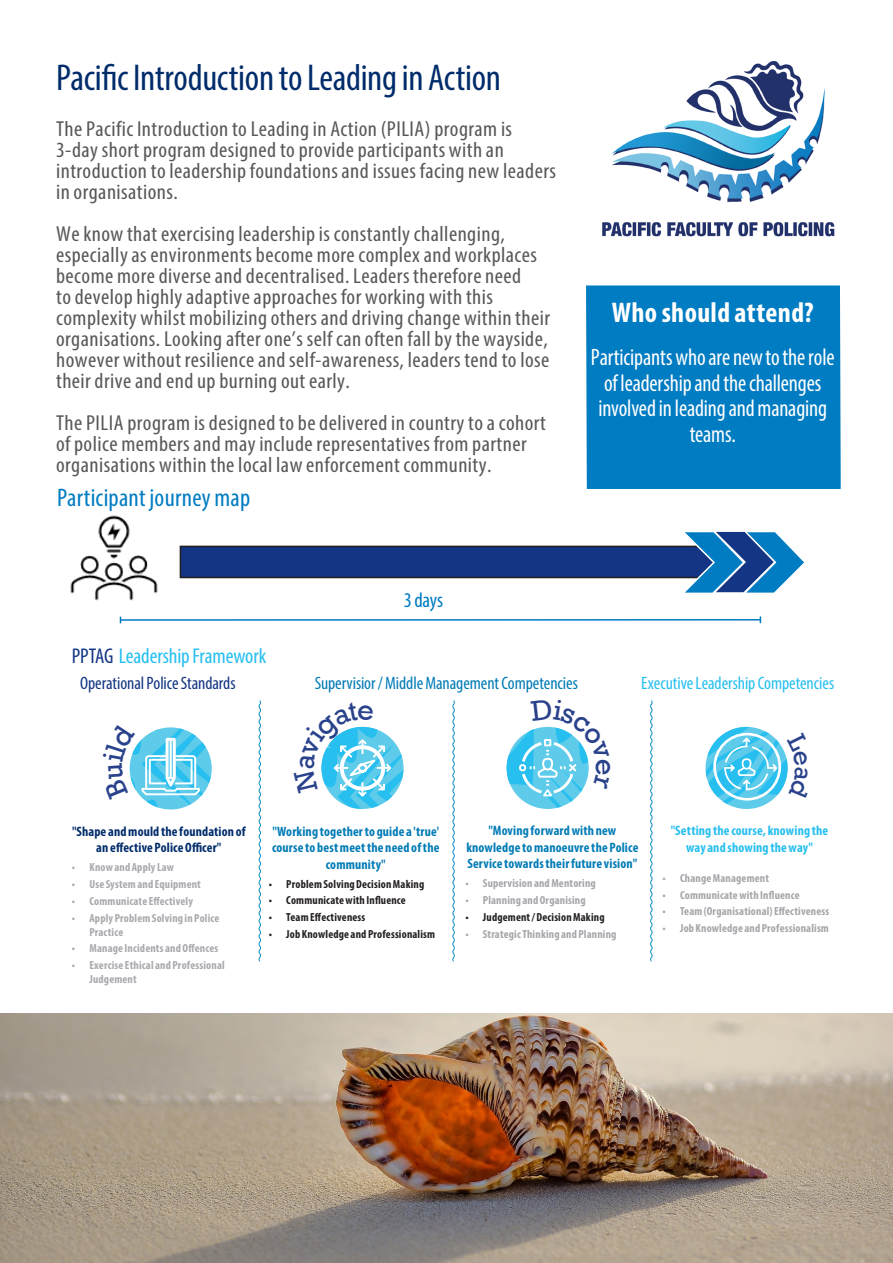
<style>
.page{position:relative;width:893px;height:1263px;background:#fff}
.page>*{position:absolute;margin:0;border:0;box-sizing:border-box;transform-origin:0 0}
.t1{font:condensed 37.5px "Myriad Pro";letter-spacing:-.01em;color:#002c6b}
.Icon_Headings{font:700 condensed 28.5px "Myriad Pro";letter-spacing:.015em;color:#fff}
.Text{font:condensed 25.5px "Myriad Pro";letter-spacing:.01em;color:#007cc2}
.Text-2{font:condensed 23.85px/25.5px "Myriad Pro";letter-spacing:-.005em;color:#fff;text-align:center;scale:.94 1}
.Text-3{font:condensed 21.75px/21px "Myriad Pro";letter-spacing:.02em;color:#57585a;scale:1.04 1}
.t2{font:condensed 21.45px "Myriad Pro";letter-spacing:-.005em;color:#26bff0}
.Text-4{font:condensed 21px "Myriad Pro";color:#007cc2}
.t3{font:condensed 18px "Myriad Pro";letter-spacing:-.005em;color:#007bb6}
.t4{font:condensed 18px "Myriad Pro";letter-spacing:-.005em;color:#26bff0}
.t5{font:condensed 18px "Myriad Pro";letter-spacing:-.005em;color:#133583}
.Text-5{font:700 condensed 13.65px/16.4px "Myriad Pro";letter-spacing:.01em;color:#007bb6;text-align:center}
.Text-6{font:700 condensed 13.65px/16.4px "Myriad Pro";letter-spacing:.01em;color:#002c6b;text-align:center}
.Text-7{font:700 condensed 13.65px/16.4px "Myriad Pro";letter-spacing:.01em;color:#26bff0;text-align:center}
.t6{font:700 condensed 11.7px "Myriad Pro";letter-spacing:.015em;color:#a5a6aa}
.t7{font:700 condensed 11.7px/14.1px "Myriad Pro";letter-spacing:.015em;color:#a8a9ad}
.t8{font:700 condensed 11.7px "Myriad Pro";letter-spacing:.015em;color:#231f20}
.s1{color:#133583}
</style>
<div class="page">
<div style="left:180px;top:546px;width:539px;height:31px;background:#133583"></div>
<div style="left:180px;top:546px;width:539px;height:32px;border:2px solid #231f20"></div>
<div style="left:586px;top:285px;width:255px;height:204px;background:#007cc2"></div>
<hr style="left:121px;top:619px;width:639px;height:2px;background:#007cc2">
<svg style="left:650px;top:700px;width:3px;height:262px"></svg>
<svg style="left:452px;top:700px;width:3px;height:262px"></svg>
<svg style="left:258px;top:700px;width:3px;height:262px"></svg>
<svg style="left:679px;top:531px;width:125px;height:62px"></svg>
<img style="left:602px;top:60px;width:233px;height:177px">
<img style="left:0;top:1014px;width:893px;height:249px">
<img style="left:70px;top:515px;width:88px;height:86px">
<svg style="left:507px;top:726px;width:82px;height:83px"></svg>
<svg style="left:321px;top:726px;width:83px;height:83px"></svg>
<svg style="left:705px;top:727px;width:83px;height:82px"></svg>
<svg style="left:129px;top:727px;width:83px;height:82px"></svg>
<h2 class="t1" style="left:56px;top:55px;width:446px">Pacific Introduction to Leading in Action</h2>
<p class="Text-3" style="left:56px;top:118px;width:482px">The Pacific Introduction to Leading in Action (PILIA) program is 3-day short program designed to provide participants with an introduction to leadership foundations and issues facing new leaders in organisations.</p>
<p class="Text-3" style="left:56px;top:223px;width:476px">We know that exercising leadership is constantly challenging, especially as environments become more complex and workplaces become more diverse and decentralised. Leaders therefore need<br>to develop highly adaptive approaches for working with this complexity whilst mobilizing others and driving change within their organisations. Looking after one’s self can often fall by the wayside, however without resilience and self-awareness, leaders tend to lose their drive and end up burning out early.</p>
<p class="Text-3" style="left:56px;top:412px;width:472px">The PILIA program is designed to be delivered in country to a cohort of police members and may include representatives from partner organisations within the local law enforcement community.</p>
<p class="Text" style="left:57px;top:482px;width:195px">Participant journey map</p>
<h1 class="t2" style="left:72px;top:643px;width:196px"><span class="s1">PPTAG</span> Leadership Framework</h1>
<p class="Text-4" style="left:404px;top:587px;width:41px">3 days</p>
<p class="Icon_Headings" style="left:612px;top:294px;width:203px">Who should attend?</p>
<p class="Text-2" style="left:591px;top:344px;width:261px">Participants who are new to the role of leadership and the challenges involved in leading and managing teams.</p>
<h1 class="t5" style="left:80px;top:672px;width:157px">Operational Police Standards</h1>
<h1 class="t3" style="left:315px;top:672px;width:265px">Supervisior / Middle Management Competencies</h1>
<h1 class="t4" style="left:641px;top:672px;width:194px">Executive Leadership Competencies</h1>
<p class="Text-6" style="left:72px;top:823px;width:175px">"Shape and mould the foundation of an effective Police Officer"</p>
<p class="t7" style="left:72px;top:860px;width:104px">• Know and Apply Law</p>
<p class="t7" style="left:72px;top:877px;width:131px">• Use System and Equipment</p>
<p class="t7" style="left:72px;top:893px;width:123px">• Communicate Effectively</p>
<p class="t7" style="left:89px;top:910px;width:131px;text-indent:-18px">• Apply Problem Solving in Police<br>Practice</p>
<p class="t7" style="left:72px;top:941px;width:148px">• Manage Incidents and Offences</p>
<p class="t7" style="left:89px;top:958px;width:137px;text-indent:-18px">• Exercise Ethical and Professional<br>Judgement</p>
<p class="Text-5" style="left:272px;top:823px;width:169px">"Working together to guide a 'true' course to best meet the need of the community"</p>
<p class="t8" style="left:269px;top:876px;width:157px">• Problem Solving Decision Making</p>
<p class="t8" style="left:269px;top:893px;width:139px">• Communicate with Influence</p>
<p class="t8" style="left:269px;top:910px;width:98px">• Team Effectiveness</p>
<p class="t8" style="left:269px;top:927px;width:168px">• Job Knowledge and Professionalism</p>
<p class="Text-5" style="left:466px;top:822px;width:174px">"Moving forward with new knowledge to manoeuvre the Police<br>Service towards their future vision"</p>
<p class="t6" style="left:465px;top:876px;width:132px">• Supervision and Mentoring</p>
<p class="t6" style="left:465px;top:893px;width:122px">• Planning and Organising</p>
<p class="t8" style="left:465px;top:910px;width:141px">• Judgement / Decision Making</p>
<p class="t6" style="left:465px;top:927px;width:153px">• Strategic Thinking and Planning</p>
<p class="Text-7" style="left:671px;top:822px;width:159px">"Setting the course, knowing the way and showing the way"</p>
<p class="t6" style="left:662px;top:871px;width:108px">• Change Management</p>
<p class="t6" style="left:662px;top:887px;width:139px">• Communicate with Influence</p>
<p class="t6" style="left:662px;top:904px;width:168px">• Team (Organisational) Effectiveness</p>
<p class="t6" style="left:662px;top:921px;width:168px">• Job Knowledge and Professionalism</p>
</div>
